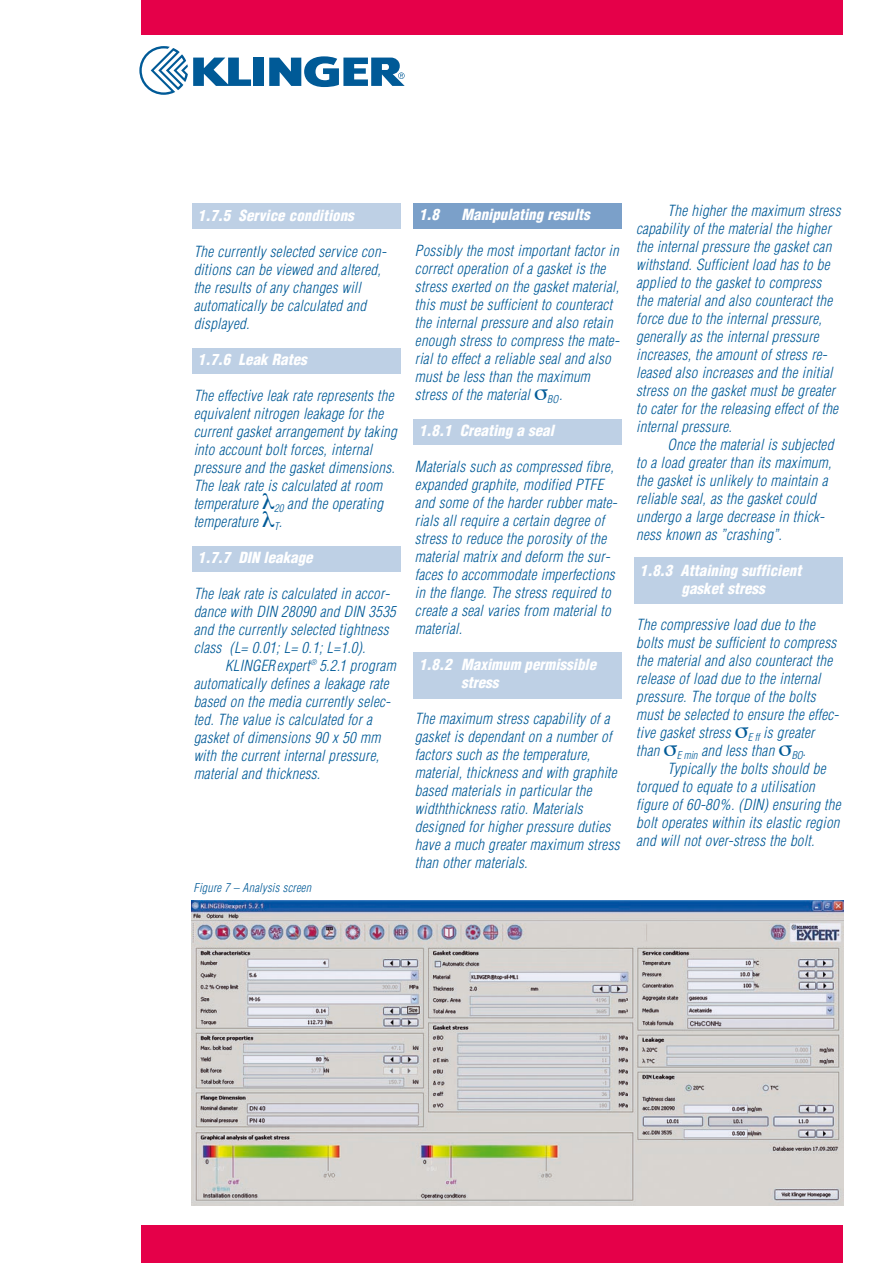
<style>
.page{position:relative;width:893px;height:1263px;background:#fff}
.page>*{position:absolute;margin:0;border:0;box-sizing:border-box;transform-origin:0 0}
.t1{font:italic 300 condensed 15px/18px "Helvetica";letter-spacing:.02em;color:#005a97}
.t2{font:italic 900 condensed 15px/18px "Helvetica";color:#fff;text-align:center}
.t3{font:italic 300 condensed 12px "Helvetica";letter-spacing:.02em;color:#005a97}
</style>
<div class="page">
<div style="left:141px;top:0;width:701px;height:35px;background:#e50049"></div>
<div style="left:253px;top:58px;width:11px;height:28px;background:#005a97"></div>
<svg style="left:269px;top:56px;width:135px;height:31px"></svg>
<svg style="left:139px;top:46px;width:112px;height:49px"></svg>
<div style="left:141px;top:1225px;width:701px;height:38px;background:#e50049"></div>
<div style="left:192px;top:546px;width:208px;height:26px;background:#bed0e5"></div>
<div style="left:192px;top:348px;width:208px;height:25px;background:#bed0e5"></div>
<div style="left:192px;top:204px;width:208px;height:25px;background:#bed0e5"></div>
<div style="left:413px;top:652px;width:209px;height:47px;background:#bed0e5"></div>
<div style="left:413px;top:419px;width:209px;height:26px;background:#bed0e5"></div>
<div style="left:634px;top:557px;width:209px;height:46px;background:#bed0e5"></div>
<div style="left:413px;top:203px;width:209px;height:25px;background:#7ba0c9"></div>
<img style="left:192px;top:900px;width:651px;height:306px">
<p class="t2" style="left:198px;top:208px;width:157px">1.7.5 Service conditions</p>
<p class="t1" style="left:194px;top:244px;width:194px">The currently selected service con&shy;ditions can be viewed and altered, the results of any changes will automatically be calculated and displayed.</p>
<p class="t2" style="left:198px;top:352px;width:110px">1.7.6 Leak Rates</p>
<p class="t1" style="left:194px;top:388px;width:205px">The effective leak rate represents the equivalent nitrogen leakage for the current gasket arrangement by taking into account bolt forces, internal pressure and the gasket dimensions.<br>The leak rate is calculated at room temperature <sub>20</sub> and the operating temperature <sub>T</sub>.</p>
<p class="t2" style="left:198px;top:550px;width:116px">1.7.7 DIN leakage</p>
<p class="t1" style="left:194px;top:586px;width:204px">The leak rate is calculated in accor&shy;dance with DIN 28090 and DIN 3535 and the currently selected tightness class (L= 0.01; L= 0.1; L=1.0).</p>
<p class="t1" style="left:194px;top:658px;width:203px;text-indent:31px">KLINGERexpert<sup>®</sup> 5.2.1 program automatically defines a leakage rate based on the media currently selec&shy;ted. The value is calculated for a gasket of dimensions 90 x 50 mm with the current internal pressure, material and thickness.</p>
<p class="t3" style="left:193px;top:882px;width:119px">Figure 7 – Analysis screen</p>
<p class="t2" style="left:419px;top:207px;width:21px">1.8</p>
<p class="t2" style="left:461px;top:207px;width:130px">Manipulating results</p>
<p class="t1" style="left:415px;top:243px;width:206px">Possibly the most important factor in correct operation of a gasket is the stress exerted on the gasket material, this must be sufficient to counteract the internal pressure and also retain enough stress to compress the mate&shy;rial to effect a reliable seal and also must be less than the maximum stress of the material <sub>BO</sub>.</p>
<p class="t2" style="left:419px;top:423px;width:136px">1.8.1 Creating a seal</p>
<p class="t1" style="left:415px;top:459px;width:204px">Materials such as compressed fibre, expanded graphite, modified PTFE and some of the harder rubber mate&shy;rials all require a certain degree of stress to reduce the porosity of the material matrix and deform the sur&shy;faces to accommodate imperfections in the flange. The stress required to create a seal varies from material to material.</p>
<p class="t2" style="left:461px;top:657px;width:137px;text-align:left;text-indent:-42px">1.8.2 Maximum permissible stress</p>
<p class="t1" style="left:415px;top:711px;width:206px">The maximum stress capability of a gasket is dependant on a number of factors such as the temperature, material, thickness and with graphite based materials in particular the widththickness ratio. Materials designed for higher pressure duties have a much greater maximum stress than other materials.</p>
<p class="t1" style="left:636px;top:202px;width:206px;text-indent:31px">The higher the maximum stress capability of the material the higher the internal pressure the gasket can withstand. Sufficient load has to be applied to the gasket to compress the material and also counteract the force due to the internal pressure, generally as the internal pressure increases, the amount of stress re&shy;leased also increases and the initial stress on the gasket must be greater to cater for the releasing effect of the internal pressure.</p>
<p class="t1" style="left:636px;top:436px;width:199px;text-indent:31px">Once the material is subjected to a load greater than its maximum, the gasket is unlikely to maintain a reliable seal, as the gasket could undergo a large decrease in thick&shy;ness known as ”crashing”.</p>
<p class="t2" style="left:639px;top:562px;width:163px">1.8.3 Attaining sufficient gasket stress</p>
<p class="t1" style="left:636px;top:616px;width:204px">The compressive load due to the bolts must be sufficient to compress the material and also counteract the release of load due to the internal pressure. The torque of the bolts must be selected to ensure the effec&shy;tive gasket stress <sub>E</sub> <sub>ff</sub> is greater than <sub>E</sub> <sub>min</sub> and less than <sub>BO</sub>.</p>
<p class="t1" style="left:636px;top:760px;width:206px;text-indent:31px">Typically the bolts should be torqued to equate to a utilisation figure of 60-80%. (DIN) ensuring the bolt operates within its elastic region and will not over-stress the bolt.</p>
</div>
